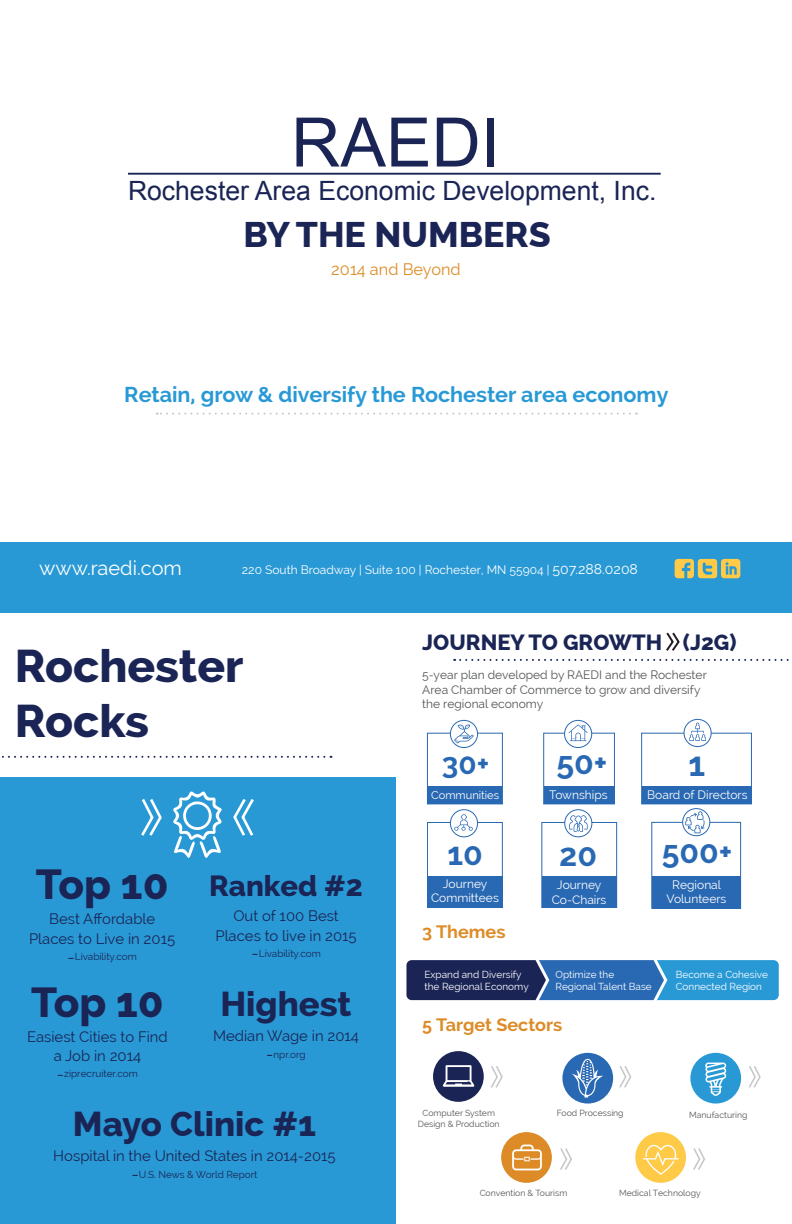
<style>
.page{position:relative;width:792px;height:1224px;background:#fff}
.page>*{position:absolute;margin:0;border:0;box-sizing:border-box;transform-origin:0 0}
.t1{font:68.3px "Arial";color:#1a2556}
.t2{font:800 46px "Raleway";color:#1a2556}
.t3{font:800 42.1px "Raleway";color:#1a2556}
.t4{font:800 35.7px "Raleway";color:#1a2556}
.t5{font:800 34.7px "Raleway";color:#1a2556}
.t6{font:700 34px "Raleway";color:#2968b3}
.t7{font:700 32px "Raleway";color:#2968b3}
.t8{font:700 29.7px "Raleway";color:#2968b3}
.t9{font:800 29.2px "Raleway";color:#1a2556}
.t10{font:26.6px "Arial";color:#1a2556}
.t11{font:800 22px "Raleway";color:#1a2556}
.t12{font:700 21.6px "Raleway";color:#2999d5}
.t13{font:20px "Raleway";color:#fff}
.t14{font:700 18px "Raleway";color:#dc8b26}
.t15{font:16.3px "Raleway";color:#dc8b26}
.t16{font:14.9px/19.3px "Raleway";color:#1a2556;text-align:center}
.t17{font:12px "Raleway";color:#fff}
.t18{font:12px "Raleway";color:#545557}
.t19{font:11.1px "Raleway";color:#fff}
.t20{font:10px/12px "Raleway";color:#fff}
.t21{font:9.9px "Raleway";color:#1a2556}
.t22{font:8.7px "Raleway";color:#545557}
.s1{font-size:14px}
.s2{font-size:17.3px}
</style>
<div class="page">
<hr style="left:128px;top:173px;width:533px;height:2px;background:#1a2556">
<div style="left:0;top:542px;width:792px;height:71px;background:#2999d5"></div>
<svg style="left:157px;top:413px;width:473px;height:2px"></svg>
<svg style="left:675px;top:559px;width:65px;height:19px"></svg>
<svg style="left:406px;top:960px;width:373px;height:41px;background:#2d66a0"></svg>
<svg style="left:454px;top:659px;width:335px;height:2px"></svg>
<div style="left:427px;top:733px;width:76px;height:71px;border:1px solid #2968b3"></div>
<div style="left:427px;top:822px;width:76px;height:86px;border:1px solid #2968b3"></div>
<div style="left:541px;top:822px;width:76px;height:86px;border:1px solid #2968b3"></div>
<div style="left:543px;top:733px;width:72px;height:71px;border:1px solid #2968b3"></div>
<div style="left:641px;top:733px;width:111px;height:71px;border:1px solid #2968b3"></div>
<div style="left:427px;top:787px;width:75px;height:17px;background:#2968b3"></div>
<div style="left:542px;top:876px;width:75px;height:32px;background:#2968b3"></div>
<div style="left:544px;top:787px;width:70px;height:17px;background:#2968b3"></div>
<div style="left:642px;top:787px;width:109px;height:17px;background:#2968b3"></div>
<svg style="left:450px;top:720px;width:28px;height:28px"></svg>
<div style="left:450px;top:720px;width:28px;height:28px;border:1px solid #2968b3;border-radius:50%"></div>
<svg style="left:450px;top:810px;width:28px;height:27px"></svg>
<div style="left:450px;top:809px;width:28px;height:28px;border:1px solid #2968b3;border-radius:50%"></div>
<svg style="left:565px;top:810px;width:27px;height:27px"></svg>
<div style="left:564px;top:809px;width:28px;height:28px;border:1px solid #2968b3;border-radius:50%"></div>
<svg style="left:565px;top:720px;width:27px;height:28px"></svg>
<div style="left:564px;top:720px;width:28px;height:28px;border:1px solid #2968b3;border-radius:50%"></div>
<svg style="left:684px;top:719px;width:27px;height:28px"></svg>
<div style="left:684px;top:719px;width:28px;height:28px;border:1px solid #2968b3;border-radius:50%"></div>
<svg style="left:454px;top:725px;width:20px;height:18px"></svg>
<div style="left:651px;top:822px;width:90px;height:87px;border:1px solid #2968b3"></div>
<div style="left:652px;top:876px;width:88px;height:33px;background:#2968b3"></div>
<svg style="left:683px;top:809px;width:27px;height:27px"></svg>
<div style="left:682px;top:808px;width:28px;height:28px;border:1px solid #2968b3;border-radius:50%"></div>
<svg style="left:685px;top:811px;width:20px;height:22px"></svg>
<svg style="left:689px;top:723px;width:17px;height:18px"></svg>
<div style="left:427px;top:876px;width:76px;height:32px;background:#2968b3"></div>
<svg style="left:454px;top:814px;width:19px;height:17px"></svg>
<svg style="left:569px;top:815px;width:19px;height:17px"></svg>
<svg style="left:569px;top:724px;width:19px;height:17px"></svg>
<div style="left:0;top:777px;width:396px;height:447px;background:#2999d5"></div>
<svg style="left:2px;top:756px;width:329px;height:2px"></svg>
<svg style="left:173px;top:791px;width:49px;height:67px"></svg>
<svg style="left:141px;top:799px;width:21px;height:37px"></svg>
<svg style="left:233px;top:799px;width:21px;height:37px"></svg>
<div style="left:433px;top:1051px;width:51px;height:51px;background:#1a2556;border-radius:50%"></div>
<div style="left:501px;top:1132px;width:51px;height:51px;background:#dc8b26;border-radius:50%"></div>
<div style="left:635px;top:1132px;width:51px;height:51px;background:#feca48;border-radius:50%"></div>
<div style="left:562px;top:1053px;width:51px;height:51px;background:#2968b3;border-radius:50%"></div>
<div style="left:690px;top:1053px;width:51px;height:51px;background:#2999d5;border-radius:50%"></div>
<svg style="left:643px;top:1144px;width:36px;height:31px"></svg>
<svg style="left:705px;top:1063px;width:21px;height:33px"></svg>
<svg style="left:491px;top:1066px;width:12px;height:22px"></svg>
<svg style="left:560px;top:1148px;width:12px;height:22px"></svg>
<svg style="left:693px;top:1148px;width:12px;height:22px"></svg>
<svg style="left:619px;top:1066px;width:13px;height:22px"></svg>
<svg style="left:748px;top:1066px;width:13px;height:22px"></svg>
<svg style="left:572px;top:1059px;width:31px;height:39px"></svg>
<svg style="left:512px;top:1145px;width:30px;height:25px"></svg>
<svg style="left:443px;top:1065px;width:31px;height:22px"></svg>
<svg style="left:666px;top:632px;width:14px;height:19px"></svg>
<p class="t1" style="left:291px;top:98px;width:210px">RAEDI</p>
<p class="t10" style="left:128px;top:173px;width:530px">Rochester Area Economic Development, Inc.</p>
<p class="t4" style="left:243px;top:214px;width:309px">BY THE NUMBERS</p>
<p class="t15" style="left:331px;top:260px;width:131px">2014 and Beyond</p>
<p class="t12" style="left:124px;top:382px;width:546px">Retain, grow &amp; diversify the Rochester area economy</p>
<p class="t13" style="left:39px;top:556px;width:144px">www.raedi.com</p>
<p class="t17" style="left:242px;top:563px;width:398px">220 South Broadway | Suite 100 | Rochester, MN 55904 | <span class="s1">507.288.0208</span></p>
<p class="t2" style="left:15px;top:640px;width:230px">Rochester</p>
<p class="t2" style="left:15px;top:695px;width:136px">Rocks</p>
<p class="t3" style="left:36px;top:860px;width:134px">Top 10</p>
<p class="t16" style="left:49px;top:910px;width:108px">Best Affordable</p>
<p class="t16" style="left:29px;top:929px;width:148px">Places to Live in 2015</p>
<p class="t21" style="left:68px;top:951px;width:71px"><span class="s2">-</span>Livability.com</p>
<p class="t3" style="left:31px;top:978px;width:134px">Top 10</p>
<p class="t16" style="left:27px;top:1027px;width:142px">Easiest Cities to Find a Job in 2014</p>
<p class="t21" style="left:57px;top:1068px;width:82px"><span class="s2">-</span>ziprecruiter.com</p>
<p class="t9" style="left:209px;top:869px;width:155px">Ranked #2</p>
<p class="t16" style="left:233px;top:906px;width:107px">Out of 100 Best</p>
<p class="t16" style="left:215px;top:926px;width:143px">Places to live in 2015</p>
<p class="t21" style="left:252px;top:948px;width:71px"><span class="s2">-</span>Livability.com</p>
<p class="t5" style="left:220px;top:984px;width:133px">Highest</p>
<p class="t16" style="left:213px;top:1026px;width:147px">Median Wage in 2014</p>
<p class="t21" style="left:266px;top:1048px;width:41px"><span class="s2">-</span>npr.org</p>
<p class="t5" style="left:73px;top:1104px;width:245px">Mayo Clinic #1</p>
<p class="t16" style="left:53px;top:1147px;width:284px">Hospital in the United States in 2014-2015</p>
<p class="t21" style="left:132px;top:1169px;width:127px"><span class="s2">-</span>U.S. News &amp; World Report</p>
<p class="t11" style="left:422px;top:630px;width:316px">JOURNEY TO GROWTH (J2G)</p>
<p class="t18" style="left:422px;top:668px;width:286px">5-year plan developed by RAEDI and the Rochester</p>
<p class="t18" style="left:422px;top:682px;width:280px">Area Chamber of Commerce to grow and diversify</p>
<p class="t18" style="left:422px;top:697px;width:123px">the regional economy</p>
<p class="t8" style="left:442px;top:746px;width:49px">30+</p>
<p class="t19" style="left:431px;top:788px;width:70px">Communities</p>
<p class="t7" style="left:447px;top:836px;width:37px">10</p>
<p class="t17" style="left:443px;top:876px;width:46px">Journey</p>
<p class="t17" style="left:431px;top:891px;width:69px">Committees</p>
<p class="t14" style="left:422px;top:922px;width:85px">3 Themes</p>
<p class="t20" style="left:424px;top:968px;width:99px">Expand and Diversify</p>
<p class="t20" style="left:424px;top:980px;width:106px">the Regional Economy</p>
<p class="t7" style="left:557px;top:745px;width:53px">50+</p>
<p class="t17" style="left:549px;top:788px;width:60px">Townships</p>
<p class="t7" style="left:559px;top:836px;width:39px">20</p>
<p class="t17" style="left:557px;top:878px;width:46px">Journey</p>
<p class="t17" style="left:552px;top:892px;width:56px">Co-Chairs</p>
<p class="t6" style="left:688px;top:745px;width:18px">1</p>
<p class="t17" style="left:647px;top:788px;width:102px">Board of Directors</p>
<p class="t7" style="left:662px;top:834px;width:72px">500+</p>
<p class="t17" style="left:672px;top:878px;width:50px">Regional</p>
<p class="t17" style="left:667px;top:892px;width:61px">Volunteers</p>
<p class="t20" style="left:555px;top:968px;width:60px">Optimize the</p>
<p class="t20" style="left:555px;top:980px;width:98px">Regional Talent Base</p>
<p class="t20" style="left:676px;top:968px;width:94px">Become a Cohesive<br>Connected Region</p>
<p class="t14" style="left:422px;top:1015px;width:141px">5 Target Sectors</p>
<p class="t22" style="left:422px;top:1108px;width:74px">Computer System</p>
<p class="t22" style="left:418px;top:1119px;width:83px">Design &amp; Production</p>
<p class="t22" style="left:557px;top:1108px;width:68px">Food Processing</p>
<p class="t22" style="left:689px;top:1110px;width:60px">Manufacturing</p>
<p class="t22" style="left:480px;top:1188px;width:89px">Convention &amp; Tourism</p>
<p class="t22" style="left:619px;top:1188px;width:83px">Medical Technology</p>
</div>
